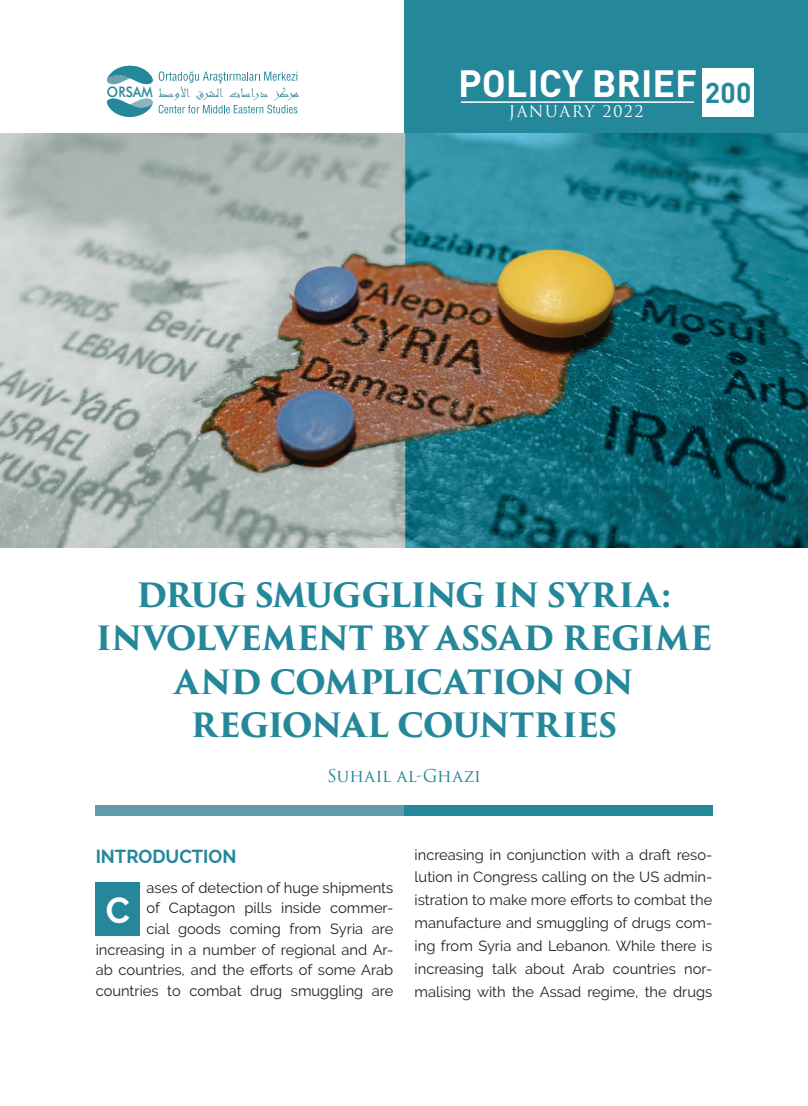
<style>
.page{position:relative;width:808px;height:1106px;background:#fff}
.page>*{position:absolute;margin:0;border:0;box-sizing:border-box;transform-origin:0 0}
.t1{font:700 37.5px "DIN";color:#fff}
.t2{font:700 36px "Raleway";color:#fff}
.t3{font:700 32.7px/43.5px "Trajan Pro 3";letter-spacing:-.02em;color:#25879a;text-align:center}
.t4{font:700 28.35px "DIN";color:#25879a}
.t5{font:700 18.75px "Raleway";color:#25879a}
.t6{font:17.25px "Trajan Pro 3";letter-spacing:.015em;color:#25879a}
.t7{font:15.75px "Trajan Pro 3";letter-spacing:.1em;color:#fff}
.t8{font:14.7px/22.8px "Raleway";color:#231f20;text-align:right}
.t9{font:500 14.55px "Futura BT";color:#25879a;scale:.9 1}
</style>
<div class="page">
<div style="left:404px;top:0;width:404px;height:547px;background:#25879a"></div>
<div style="left:404px;top:805px;width:308px;height:10px;background:#25879a"></div>
<div style="left:96px;top:805px;width:308px;height:10px;background:#619cac"></div>
<svg style="left:107px;top:66px;width:192px;height:51px"></svg>
<img style="left:0;top:133px;width:808px;height:414px">
<div style="left:96px;top:882px;width:44px;height:53px;background:#25879a"></div>
<hr style="left:461px;top:101px;width:233px;height:2px;background:#fff">
<div style="left:703px;top:68px;width:51px;height:49px;background:#fff"></div>
<p class="t9" style="left:107px;top:82px;width:52px">ORSAM</p>
<h1 class="t1" style="left:458px;top:57px;width:240px">POLICY BRIEF</h1>
<p class="t7" style="left:509px;top:101px;width:136px">JANUARY 2022</p>
<h3 class="t4" style="left:705px;top:73px;width:48px">200</h3>
<h3 class="t3" style="left:96px;top:574px;width:618px">DRUG SMUGGLING IN SYRIA:<br>INVOLVEMENT BY ASSAD REGIME<br>AND COMPLICATION ON<br>REGIONAL COUNTRIES</h3>
<p class="t6" style="left:327px;top:764px;width:155px">Suhail al-Ghazi</p>
<p class="t5" style="left:96px;top:846px;width:142px">INTRODUCTION</p>
<p class="t8" style="left:96px;top:877px;width:299px;line-height:20.7px">ases of detection of huge shipments<br>of Captagon pills inside commer-<br>cial goods coming from Syria are increasing in a number of regional and Ar&shy;ab countries, and the efforts of some Arab countries to combat drug smuggling are</p>
<h2 class="t2" style="left:106px;top:889px;width:26px">C</h2>
<p class="t8" style="left:415px;top:843px;width:299px;text-align:justify">increasing in conjunction with a draft reso&shy;lution in Congress calling on the US admin&shy;istration to make more efforts to combat the manufacture and smuggling of drugs com&shy;ing from Syria and Lebanon. While there is increasing talk about Arab countries nor&shy;malising with the Assad regime, the drugs</p>
</div>
